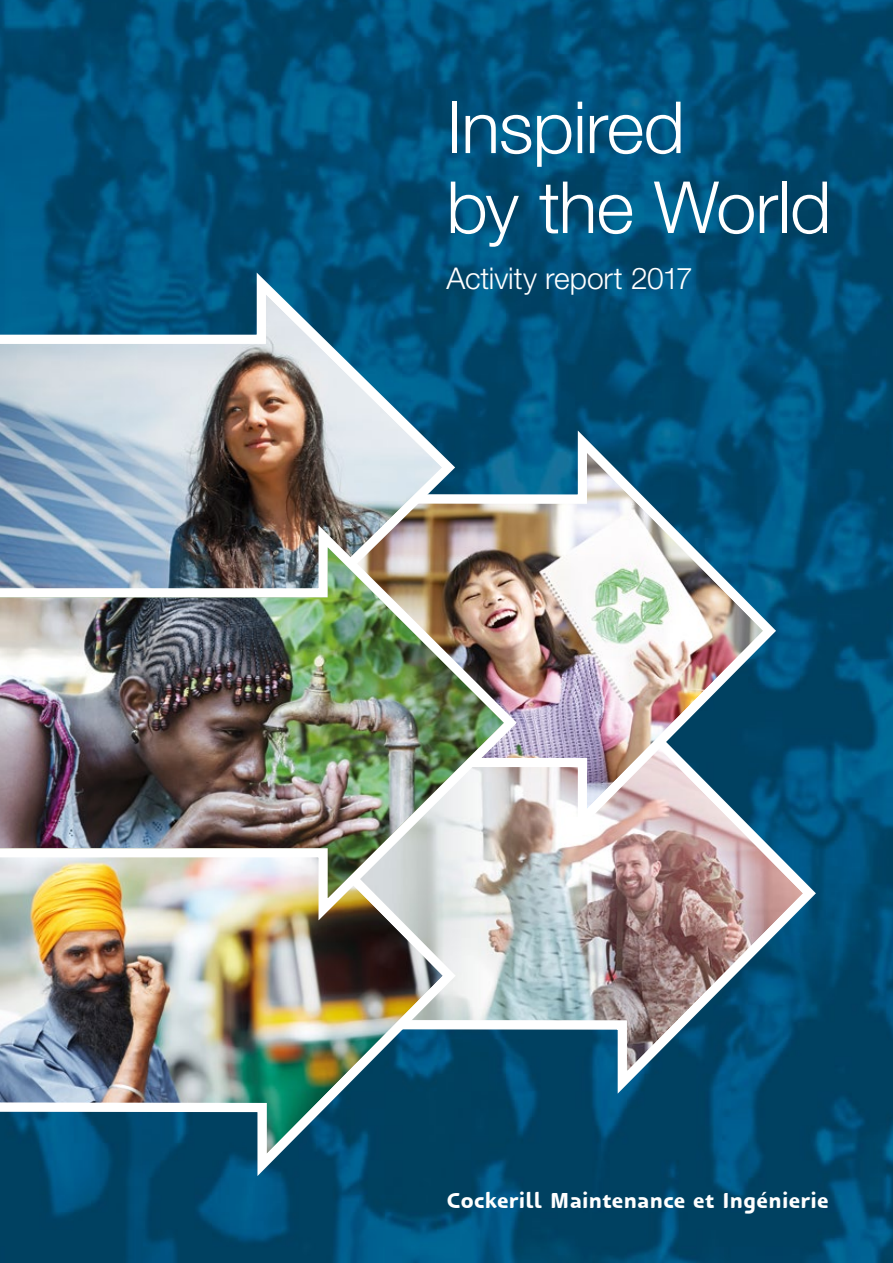
<style>
.page{position:relative;width:893px;height:1263px;background:#fff}
.page>*{position:absolute;margin:0;border:0;box-sizing:border-box;transform-origin:0 0}
.t1{font:300 72px/79.9px "Helvetica Neue LT Std";letter-spacing:-.015em;color:#fff}
.t2{font:300 30px "Helvetica Neue LT Std";letter-spacing:-.005em;color:#fff}
.t3{font:24px "CMI Corporate";letter-spacing:.015em;color:#fff}
</style>
<div class="page">
<img style="left:1px;top:0;width:892px;height:1263px">
<img style="left:462px;top:682px;width:360px;height:423px">
<img style="left:1px;top:931px;width:461px;height:256px">
<img style="left:462px;top:419px;width:320px;height:423px">
<svg style="left:1px;top:262px;width:461px;height:252px;background:#7191a2"></svg>
<img style="left:1px;top:514px;width:522px;height:417px">
<hr style="left:0;top:0;width:1px;height:1263px;background:#0c3451">
<h1 class="t1" style="left:446px;top:86px;width:386px">Inspired<br>by the World</h1>
<p class="t2" style="left:446px;top:260px;width:248px">Activity report 2017</p>
<p class="t3" style="left:446px;top:1188px;width:384px">Cockerill Maintenance et Ingénierie</p>
</div>
